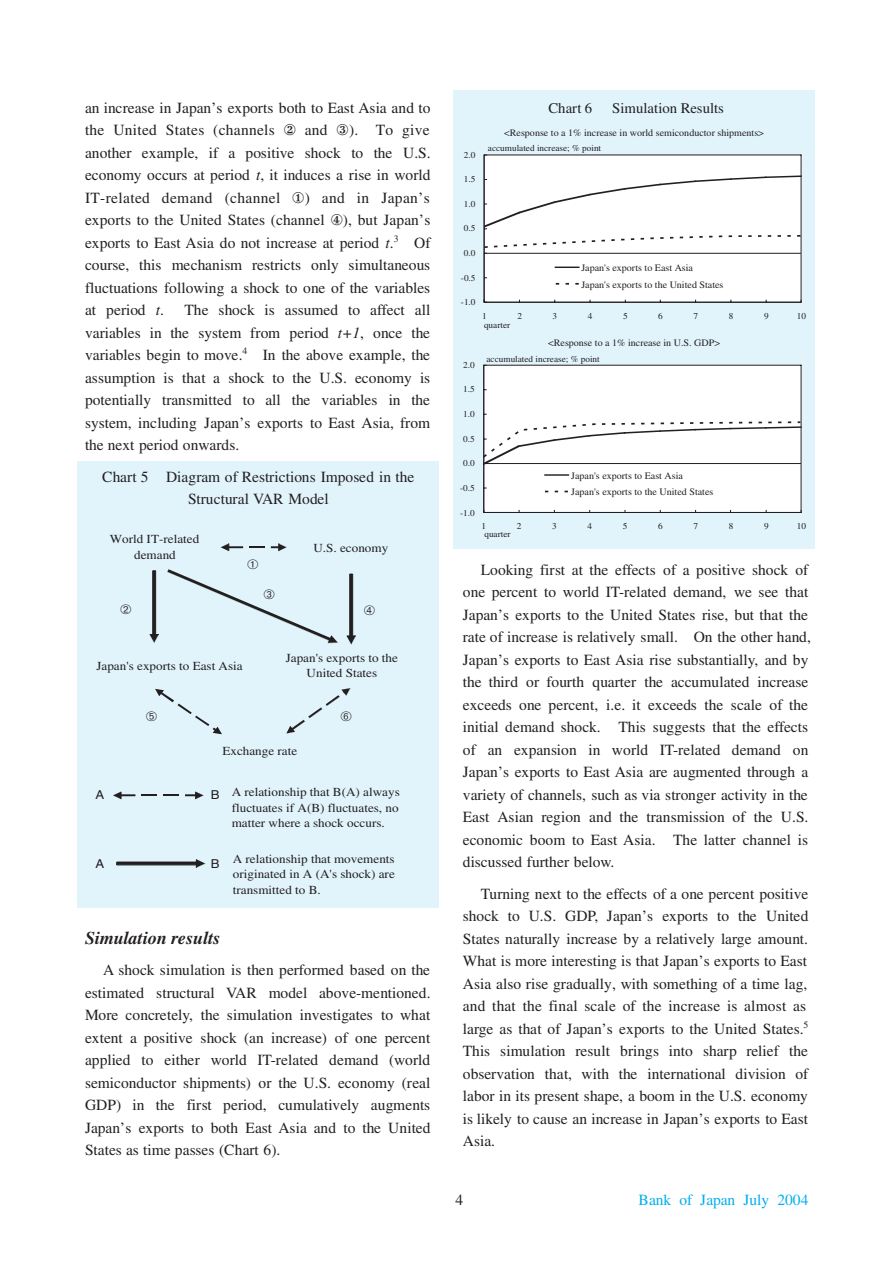
<style>
.page{position:relative;width:893px;height:1263px;background:#fff}
.page>*{position:absolute;margin:0;border:0;box-sizing:border-box;transform-origin:0 0}
.t1{font:italic 700 18px "Times";color:#231f20}
.t2{font:15.45px/22.5px "Times";color:#231f20;text-align:justify}
.t3{font:15.45px "Times";color:#00aeef}
.t4{font:14.7px "Times";letter-spacing:-.01em;color:#231f20}
.t5{font:12.3px/15.6px "Times";color:#231f20;text-align:center;scale:1.07 1}
.t6{font:12.3px "Helvetica";color:#231f20;scale:1.07 1}
.t7{font:9.75px/16.5px "Times";color:#231f20}
.t8{font:9px "Times";color:#231f20}
.s1{font-style:italic}
</style>
<div class="page">
<div style="left:77px;top:461px;width:362px;height:447px;background:#e1f4fc"></div>
<div style="left:453px;top:90px;width:361px;height:459px;background:#e1f4fc"></div>
<div style="left:484px;top:155px;width:317px;height:147px;background:#fff"></div>
<div style="left:483px;top:365px;width:318px;height:147px;background:#fff"></div>
<svg style="left:346px;top:574px;width:10px;height:71px"></svg>
<hr style="left:483px;top:155px;width:318px;height:1px;background:#231f20">
<hr style="left:800px;top:155px;width:1px;height:148px;background:#231f20">
<hr style="left:483px;top:155px;width:1px;height:148px;background:#231f20">
<hr style="left:484px;top:155px;width:1px;height:147px;background:#231f20">
<hr style="left:484px;top:302px;width:317px;height:1px;background:#231f20">
<svg style="left:554px;top:267px;width:25px;height:1px"></svg>
<svg style="left:555px;top:283px;width:23px;height:2px"></svg>
<hr style="left:483px;top:365px;width:318px;height:1px;background:#231f20">
<hr style="left:800px;top:365px;width:1px;height:148px;background:#231f20">
<hr style="left:483px;top:365px;width:1px;height:148px;background:#231f20">
<hr style="left:483px;top:512px;width:318px;height:1px;background:#231f20">
<hr style="left:544px;top:474px;width:25px;height:2px;background:#231f20">
<svg style="left:221px;top:543px;width:22px;height:8px"></svg>
<svg style="left:249px;top:546px;width:16px;height:2px"></svg>
<svg style="left:271px;top:543px;width:16px;height:8px"></svg>
<svg style="left:150px;top:571px;width:9px;height:72px"></svg>
<svg style="left:141px;top:794px;width:16px;height:2px"></svg>
<svg style="left:185px;top:792px;width:18px;height:7px"></svg>
<svg style="left:163px;top:794px;width:16px;height:2px"></svg>
<svg style="left:113px;top:792px;width:22px;height:7px"></svg>
<svg style="left:116px;top:859px;width:89px;height:9px"></svg>
<svg style="left:483px;top:175px;width:319px;height:79px"></svg>
<svg style="left:544px;top:491px;width:24px;height:1px"></svg>
<svg style="left:483px;top:421px;width:319px;height:44px"></svg>
<svg style="left:167px;top:569px;width:171px;height:75px"></svg>
<svg style="left:155px;top:689px;width:67px;height:45px"></svg>
<svg style="left:286px;top:688px;width:65px;height:46px"></svg>
<p class="t2" style="left:85px;top:98px;width:347px">an increase in Japan’s exports both to East Asia and to the United States (channels ② and ③). To give another example, if a positive shock to the U.S. economy occurs at period <span class="s1">t</span>, it induces a rise in world IT-related demand (channel ①) and in Japan’s exports to the United States (channel ④), but Japan’s exports to East Asia do not increase at period <span class="s1">t</span>.<sup>3</sup> Of course, this mechanism restricts only simultaneous fluctuations following a shock to one of the variables at period <span class="s1">t</span>.</p>
<p class="t2" style="left:85px;top:300px;width:347px;text-indent:99px">The shock is assumed to affect all variables in the system from period <span class="s1">t+1</span>, once the variables begin to move.<sup>4</sup> In the above example, the assumption is that a shock to the U.S. economy is potentially transmitted to all the variables in the system, including Japan’s exports to East Asia, from the next period onwards.</p>
<p class="t2" style="left:102px;top:467px;width:313px;text-align:center">Chart 5 Diagram of Restrictions Imposed in the<br>Structural VAR Model</p>
<p class="t5" style="left:110px;top:533px;width:85px">World IT-related demand</p>
<p class="t5" style="left:313px;top:541px;width:71px">U.S. economy</p>
<p class="t5" style="left:96px;top:659px;width:138px">Japan's exports to East Asia</p>
<p class="t5" style="left:286px;top:651px;width:106px">Japan's exports to the<br>United States</p>
<p class="t5" style="left:222px;top:745px;width:71px">Exchange rate</p>
<p class="t5" style="left:232px;top:786px;width:158px;text-align:justify">A relationship that B(A) always fluctuates if A(B) fluctuates, no matter where a shock occurs.</p>
<p class="t5" style="left:233px;top:852px;width:153px;text-align:justify">A relationship that movements originated in A (A's shock) are transmitted to B.</p>
<p class="t6" style="left:95px;top:790px;width:10px">A</p>
<p class="t6" style="left:211px;top:790px;width:10px">B</p>
<p class="t6" style="left:95px;top:859px;width:10px">A</p>
<p class="t6" style="left:211px;top:859px;width:10px">B</p>
<p class="t1" style="left:85px;top:932px;width:137px">Simulation results</p>
<p class="t2" style="left:85px;top:961px;width:347px;text-indent:18px">A shock simulation is then performed based on the estimated structural VAR model above-mentioned.<br>More concretely, the simulation investigates to what extent a positive shock (an increase) of one percent applied to either world IT-related demand (world semiconductor shipments) or the U.S. economy (real GDP) in the first period, cumulatively augments Japan’s exports to both East Asia and to the United States as time passes (Chart 6).</p>
<p class="t8" style="left:464px;top:152px;width:13px">2.0</p>
<p class="t8" style="left:464px;top:176px;width:13px">1.5</p>
<p class="t8" style="left:464px;top:201px;width:13px">1.0</p>
<p class="t8" style="left:464px;top:225px;width:13px">0.5</p>
<p class="t8" style="left:464px;top:250px;width:13px">0.0</p>
<p class="t8" style="left:461px;top:275px;width:16px">-0.5</p>
<p class="t8" style="left:461px;top:299px;width:16px">-1.0</p>
<p class="t4" style="left:548px;top:103px;width:45px">Chart 6</p>
<p class="t4" style="left:612px;top:103px;width:113px">Simulation Results</p>
<p class="t7" style="left:504px;top:125px;width:261px">&lt;Response to a 1% increase in world semiconductor shipments&gt;</p>
<p class="t8" style="left:488px;top:145px;width:115px">accumulated increase; % point</p>
<p class="t7" style="left:581px;top:261px;width:144px">Japan's exports to East Asia<br>Japan's exports to the United States</p>
<p class="t8" style="left:482px;top:313px;width:6px">1</p>
<p class="t8" style="left:517px;top:313px;width:6px">2</p>
<p class="t8" style="left:552px;top:313px;width:6px">3</p>
<p class="t8" style="left:587px;top:313px;width:6px">4</p>
<p class="t8" style="left:623px;top:313px;width:6px">5</p>
<p class="t8" style="left:658px;top:313px;width:6px">6</p>
<p class="t8" style="left:693px;top:313px;width:6px">7</p>
<p class="t8" style="left:728px;top:313px;width:6px">8</p>
<p class="t8" style="left:764px;top:313px;width:6px">9</p>
<p class="t8" style="left:796px;top:313px;width:11px">10</p>
<p class="t8" style="left:463px;top:362px;width:13px">2.0</p>
<p class="t8" style="left:463px;top:386px;width:13px">1.5</p>
<p class="t8" style="left:463px;top:411px;width:13px">1.0</p>
<p class="t8" style="left:463px;top:436px;width:13px">0.5</p>
<p class="t8" style="left:463px;top:460px;width:13px">0.0</p>
<p class="t8" style="left:460px;top:485px;width:16px">-0.5</p>
<p class="t8" style="left:460px;top:510px;width:16px">-1.0</p>
<p class="t8" style="left:484px;top:322px;width:28px">quarter</p>
<p class="t7" style="left:548px;top:336px;width:173px">&lt;Response to a 1% increase in U.S. GDP&gt;</p>
<p class="t8" style="left:486px;top:356px;width:115px">accumulated increase; % point</p>
<p class="t7" style="left:571px;top:469px;width:144px">Japan's exports to East Asia<br>Japan's exports to the United States</p>
<p class="t8" style="left:481px;top:523px;width:6px">1</p>
<p class="t8" style="left:517px;top:523px;width:6px">2</p>
<p class="t8" style="left:552px;top:523px;width:6px">3</p>
<p class="t8" style="left:587px;top:523px;width:6px">4</p>
<p class="t8" style="left:622px;top:523px;width:6px">5</p>
<p class="t8" style="left:658px;top:523px;width:6px">6</p>
<p class="t8" style="left:693px;top:523px;width:6px">7</p>
<p class="t8" style="left:728px;top:523px;width:6px">8</p>
<p class="t8" style="left:764px;top:523px;width:6px">9</p>
<p class="t8" style="left:796px;top:523px;width:11px">10</p>
<p class="t8" style="left:484px;top:531px;width:28px">quarter</p>
<p class="t2" style="left:463px;top:560px;width:350px;text-align:left;text-indent:18px">Looking first at the effects of a positive shock of one percent to world IT-related demand, we see that Japan’s exports to the United States rise, but that the rate of increase is relatively small. On the other hand, Japan’s exports to East Asia rise substantially, and by the third or fourth quarter the accumulated increase exceeds one percent, i.e. it exceeds the scale of the initial demand shock. This suggests that the effects of an expansion in world IT-related demand on Japan’s exports to East Asia are augmented through a variety of channels, such as via stronger activity in the East Asian region and the transmission of the U.S. economic boom to East Asia. The latter channel is discussed further below.</p>
<p class="t2" style="left:463px;top:884px;width:347px;text-align:left;text-indent:18px">Turning next to the effects of a one percent positive shock to U.S. GDP, Japan’s exports to the United States naturally increase by a relatively large amount.<br>What is more interesting is that Japan’s exports to East Asia also rise gradually, with something of a time lag, and that the final scale of the increase is almost as large as that of Japan’s exports to the United States.<sup>5<br></sup>This simulation result brings into sharp relief the observation that, with the international division of labor in its present shape, a boom in the U.S. economy is likely to cause an increase in Japan’s exports to East Asia.</p>
<p class="t2" style="left:455px;top:1190px;width:9px">4</p>
<p class="t3" style="left:638px;top:1195px;width:171px">Bank of Japan July 2004</p>
</div>
